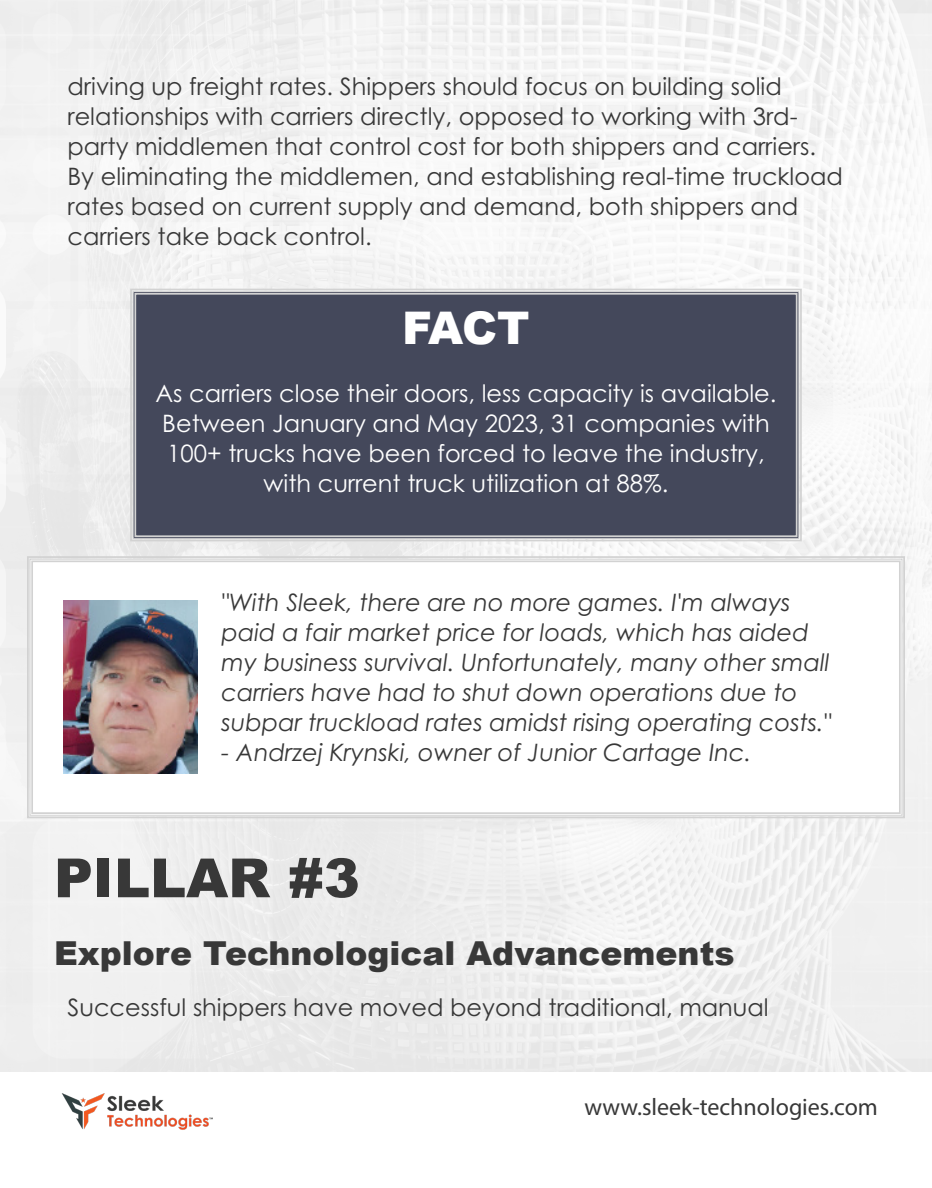
<style>
.page{position:relative;width:932px;height:1188px;background:#fff}
.page>*{position:absolute;margin:0;border:0;box-sizing:border-box;transform-origin:0 0}
.t1{font:900 54px "Arial";color:#383838}
.t2{font:900 45px "Arial";color:#fff}
.t3{font:900 33px "Arial";color:#383838}
.t4{font:24px/30px "Century Gothic Pro";color:#383838}
.t5{font:italic 24px/30px "Century Gothic Pro";color:#383838}
.t6{font:24px/30px "Century Gothic Pro";color:#fff;text-align:center}
.t7{font:24px "Myriad Pro";color:#383838}
</style>
<div class="page">
<svg style="left:26px;top:555px;width:879px;height:264px"></svg>
<div style="left:31px;top:560px;width:869px;height:254px;border:2px solid #d2d2d2"></div>
<div style="left:129px;top:288px;width:673px;height:254px;background:#44485b"></div>
<div style="left:133px;top:291px;width:666px;height:248px;border:1px solid #d2d2d2"></div>
<div style="left:134px;top:293px;width:663px;height:244px;border:2px solid #d2d2d2"></div>
<img style="left:63px;top:601px;width:134px;height:173px">
<img style="left:61px;top:1093px;width:152px;height:37px">
<p class="t4" style="left:68px;top:71px;width:777px">driving up freight rates. Shippers should focus on building solid relationships with carriers directly, opposed to working with 3rd&shy;party middlemen that control cost for both shippers and carriers.<br>By eliminating the middlemen, and establishing real-time truckload rates based on current supply and demand, both shippers and carriers take back control.</p>
<p class="t2" style="left:402px;top:295px;width:129px">FACT</p>
<p class="t6" style="left:155px;top:378px;width:622px">As carriers close their doors, less capacity is available.<br>Between January and May 2023, 31 companies with 100+ trucks have been forced to leave the industry, with current truck utilization at 88%.</p>
<p class="t5" style="left:222px;top:587px;width:611px">"With Sleek, there are no more games. I'm always paid a fair market price for loads, which has aided my business survival. Unfortunately, many other small carriers have had to shut down operations due to subpar truckload rates amidst rising operating costs."</p>
<p class="t5" style="left:222px;top:737px;width:531px">- Andrzej Krynski, owner of Junior Cartage Inc.</p>
<p class="t1" style="left:54px;top:839px;width:307px">PILLAR #3</p>
<p class="t3" style="left:54px;top:929px;width:682px">Explore Technological Advancements</p>
<p class="t4" style="left:68px;top:992px;width:702px">Successful shippers have moved beyond traditional, manual</p>
<p class="t7" style="left:584px;top:1092px;width:295px">www.sleek-technologies.com</p>
</div>
